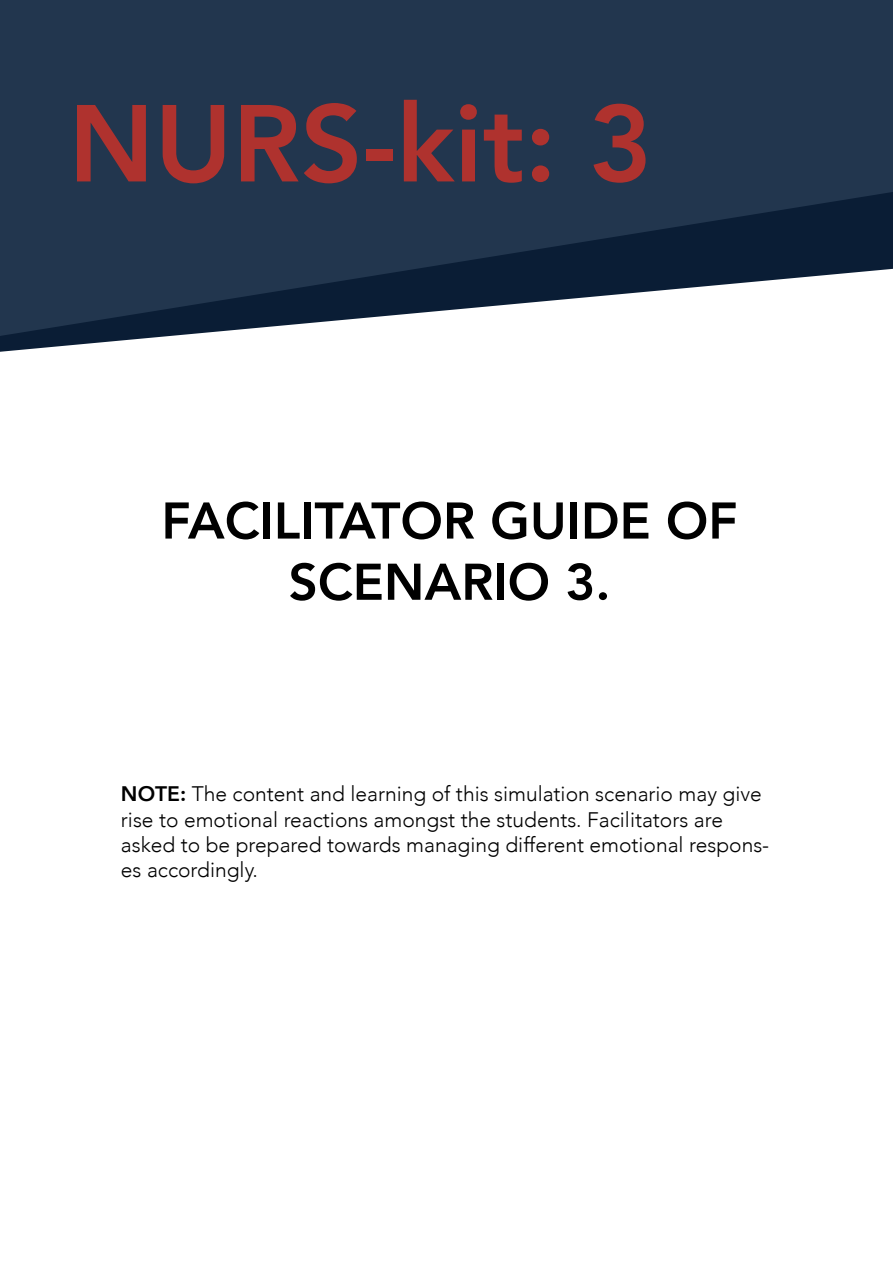
<style>
.page{position:relative;width:893px;height:1263px;background:#fff}
.page>*{position:absolute;margin:0;border:0;box-sizing:border-box;transform-origin:0 0}
.t1{font:800 108px "Avenir";color:#af322e}
.t2{font:800 51px/61.2px "Avenir";color:#000;text-align:center}
.t3{font:300 21px/25.2px "Avenir";color:#000}
.s1{font-weight:800}
</style>
<div class="page">
<svg style="left:0;top:336px;width:169px;height:16px"></svg>
<svg style="left:0;top:0;width:893px;height:336px;background:#304258"></svg>
<h1 class="t1" style="left:68px;top:60px;width:585px">NURS-kit: 3</h1>
<h2 class="t2" style="left:161px;top:490px;width:578px">FACILITATOR GUIDE OF<br>SCENARIO 3.</h2>
<p class="t3" style="left:121px;top:781px;width:650px"><span class="s1">NOTE:</span> The content and learning of this simulation scenario may give rise to emotional reactions amongst the students. Facilitators are asked to be prepared towards managing different emotional respons&shy;es accordingly.</p>
</div>
